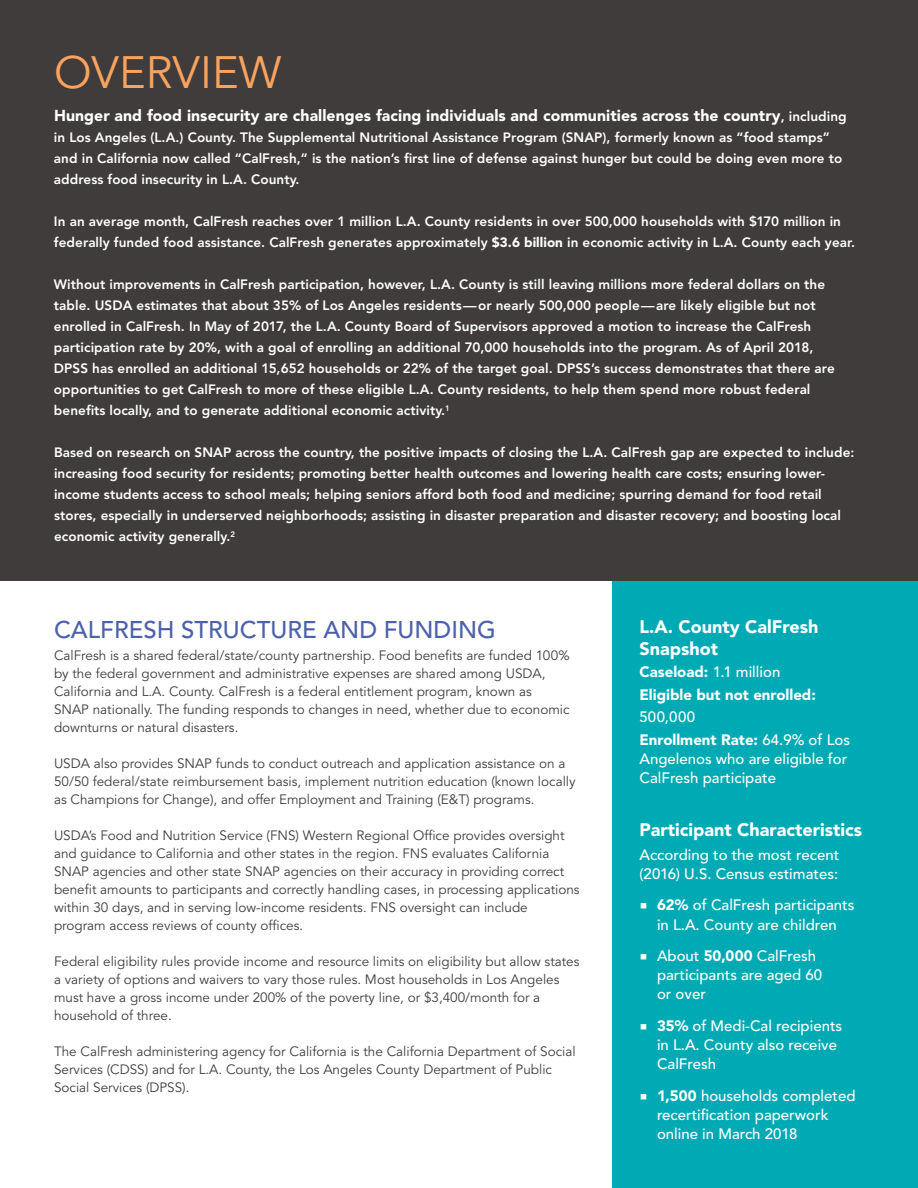
<style>
.page{position:relative;width:918px;height:1188px;background:#fff}
.page>*{position:absolute;margin:0;border:0;box-sizing:border-box;transform-origin:0 0}
.t1{font:45px "Avenir";color:#f9a35e}
.t2{font:500 24px "Avenir";color:#4d60ab}
.t3{font:900 18px/21.6px "Avenir";color:#fff}
.t4{font:900 15.75px "Avenir";letter-spacing:.005em;color:#fff}
.t5{font:500 15px/19.2px "Avenir";color:#fff}
.t6{font:900 15px/22.5px "Avenir";color:#fff}
.t7{font:800 13.5px/21px "Avenir";letter-spacing:.005em;color:#fff}
.t8{font:13.5px/18px "Avenir";color:#413c3c}
.s1{font-weight:800;font-size:13.5px}
.s2{font-weight:900}
.s3{font-weight:500}
</style>
<div class="page">
<div style="left:612px;top:580px;width:306px;height:608px;background:#00aab5"></div>
<div style="left:0;top:0;width:918px;height:580px;background:#413c3c"></div>
<h1 class="t1" style="left:54px;top:47px;width:229px">OVERVIEW</h1>
<p class="t4" style="left:54px;top:106px;width:794px">Hunger and food insecurity are challenges facing individuals and communities across the country<span class="s1">, including</span></p>
<p class="t7" style="left:54px;top:127px;width:790px">in Los Angeles (L.A.) County. The Supplemental Nutritional Assistance Program (SNAP), formerly known as “food stamps” and in California now called “CalFresh,” is the nation’s first line of defense against hunger but could be doing even more to address food insecurity in L.A. County.</p>
<p class="t7" style="left:54px;top:211px;width:803px">In an average month, CalFresh reaches over 1 million L.A. County residents in over 500,000 households with $170 million in federally funded food assistance. CalFresh generates approximately <span class="s2">$3.6 billion</span> in economic activity in L.A. County each year.</p>
<p class="t7" style="left:54px;top:274px;width:782px">Without improvements in CalFresh participation, however, L.A. County is still leaving millions more federal dollars on the table. USDA estimates that about 35% of Los Angeles residents—or nearly 500,000 people—are likely eligible but not enrolled in CalFresh. In May of 2017, the L.A. County Board of Supervisors approved a motion to increase the CalFresh participation rate by 20%, with a goal of enrolling an additional 70,000 households into the program. As of April 2018, DPSS has enrolled an additional 15,652 households or 22% of the target goal. DPSS’s success demonstrates that there are opportunities to get CalFresh to more of these eligible L.A. County residents, to help them spend more robust federal benefits locally, and to generate additional economic activity.<sup>1</sup></p>
<p class="t7" style="left:54px;top:442px;width:802px">Based on research on SNAP across the country, the positive impacts of closing the L.A. CalFresh gap are expected to include: increasing food security for residents; promoting better health outcomes and lowering health care costs; ensuring lower&shy;income students access to school meals; helping seniors afford both food and medicine; spurring demand for food retail stores, especially in underserved neighborhoods; assisting in disaster preparation and disaster recovery; and boosting local economic activity generally.<sup>2</sup></p>
<h2 class="t2" style="left:54px;top:616px;width:443px">CALFRESH STRUCTURE AND FUNDING</h2>
<p class="t8" style="left:54px;top:647px;width:517px">CalFresh is a shared federal/state/county partnership. Food benefits are funded 100% by the federal government and administrative expenses are shared among USDA, California and L.A. County. CalFresh is a federal entitlement program, known as SNAP nationally. The funding responds to changes in need, whether due to economic downturns or natural disasters.</p>
<p class="t8" style="left:54px;top:755px;width:523px">USDA also provides SNAP funds to conduct outreach and application assistance on a<br>50/50 federal/state reimbursement basis, implement nutrition education (known locally as Champions for Change), and offer Employment and Training (E&amp;T) programs.</p>
<p class="t8" style="left:54px;top:827px;width:527px">USDA’s Food and Nutrition Service (FNS) Western Regional Office provides oversight and guidance to California and other states in the region. FNS evaluates California SNAP agencies and other state SNAP agencies on their accuracy in providing correct benefit amounts to participants and correctly handling cases, in processing applications within 30 days, and in serving low-income residents. FNS oversight can include program access reviews of county offices.</p>
<p class="t8" style="left:54px;top:953px;width:527px">Federal eligibility rules provide income and resource limits on eligibility but allow states a variety of options and waivers to vary those rules. Most households in Los Angeles must have a gross income under 200% of the poverty line, or $3,400/month for a household of three.</p>
<p class="t8" style="left:54px;top:1043px;width:523px">The CalFresh administering agency for California is the California Department of Social<br>Services (CDSS) and for L.A. County, the Los Angeles County Department of Public<br>Social Services (DPSS).</p>
<h3 class="t3" style="left:639px;top:616px;width:180px">L.A. County CalFresh<br>Snapshot</h3>
<p class="t6" style="left:639px;top:661px;width:178px">Caseload: <span class="s3">1.1 million<br></span>Eligible but not enrolled:</p>
<p class="t5" style="left:639px;top:706px;width:212px;line-height:22.5px">500,000<br><span class="s2">Enrollment Rate:</span> 64.9% of Los</p>
<p class="t5" style="left:639px;top:749px;width:209px">Angelenos who are eligible for<br>CalFresh participate</p>
<h3 class="t3" style="left:639px;top:819px;width:224px">Participant Characteristics</h3>
<p class="t5" style="left:639px;top:845px;width:201px">According to the most recent (2016) U.S. Census estimates:</p>
<p class="t5" style="left:657px;top:896px;width:199px"><span class="s2">62%</span> of CalFresh participants in L.A. County are children</p>
<p class="t5" style="left:657px;top:947px;width:167px">About <span class="s2">50,000</span> CalFresh participants are aged 60 or over</p>
<p class="t5" style="left:657px;top:1016px;width:187px"><span class="s2">35%</span> of Medi-Cal recipients in L.A. County also receive<br>CalFresh</p>
<p class="t5" style="left:657px;top:1086px;width:200px"><span class="s2">1,500</span> households completed recertification paperwork online in March 2018</p>
</div>
